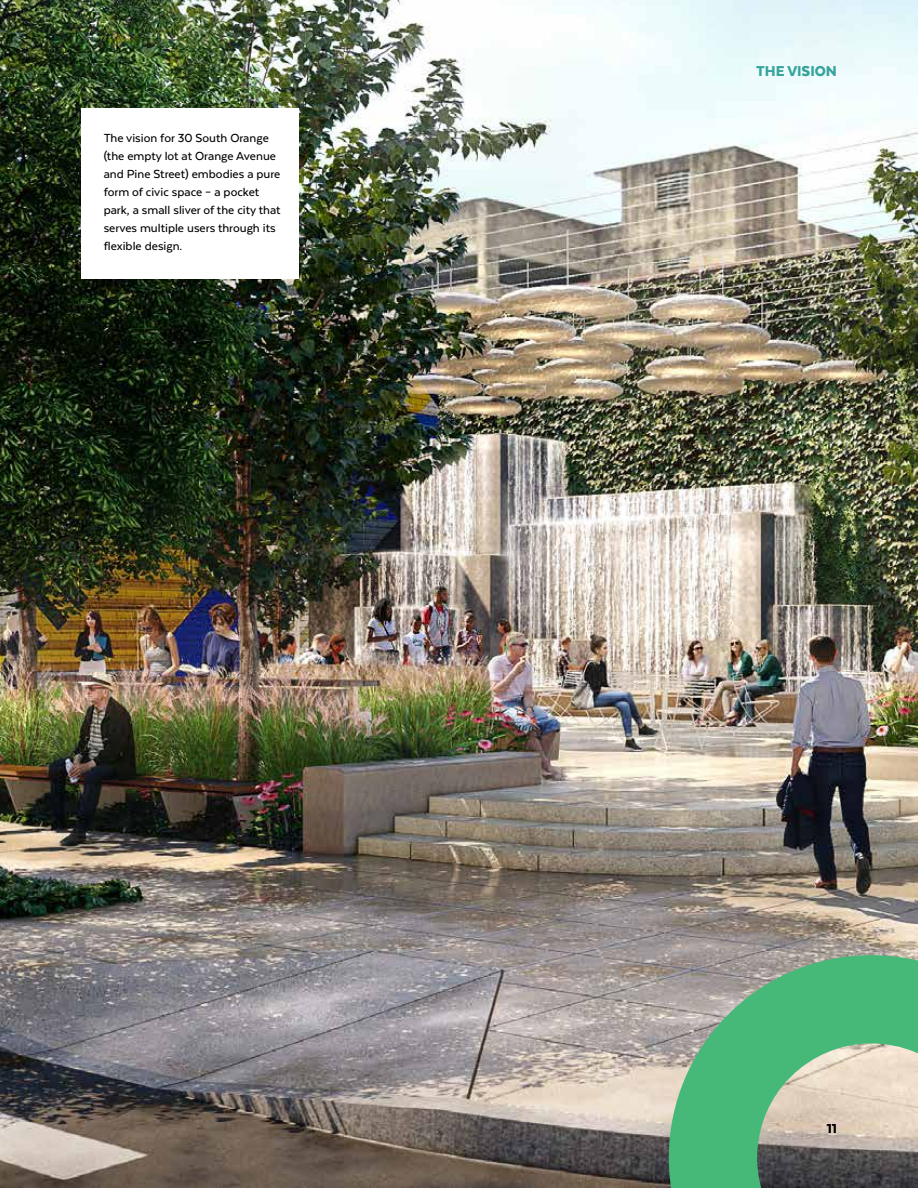
<style>
.page{position:relative;width:918px;height:1188px;background:#fff}
.page>*{position:absolute;margin:0;border:0;box-sizing:border-box;transform-origin:0 0}
.t1{font:900 16.5px "Texta";color:#36a49b}
.t2{font:900 15px "Texta";color:#000}
.t3{font:500 13.5px/18px "Texta";color:#000}
</style>
<div class="page">
<img style="left:0;top:0;width:918px;height:1188px">
<svg style="left:669px;top:955px;width:249px;height:233px;background:#7aae89"></svg>
<div style="left:81px;top:108px;width:217px;height:171px;background:#fff"></div>
<p class="t3" style="left:104px;top:129px;width:179px">The vision for 30 South Orange (the empty lot at Orange Avenue and Pine Street) embodies a pure form of civic space – a pocket park, a small sliver of the city that serves multiple users through its flexible design.</p>
<p class="t1" style="left:756px;top:62px;width:82px">THE VISION</p>
<p class="t2" style="left:827px;top:1121px;width:12px">11</p>
</div>
